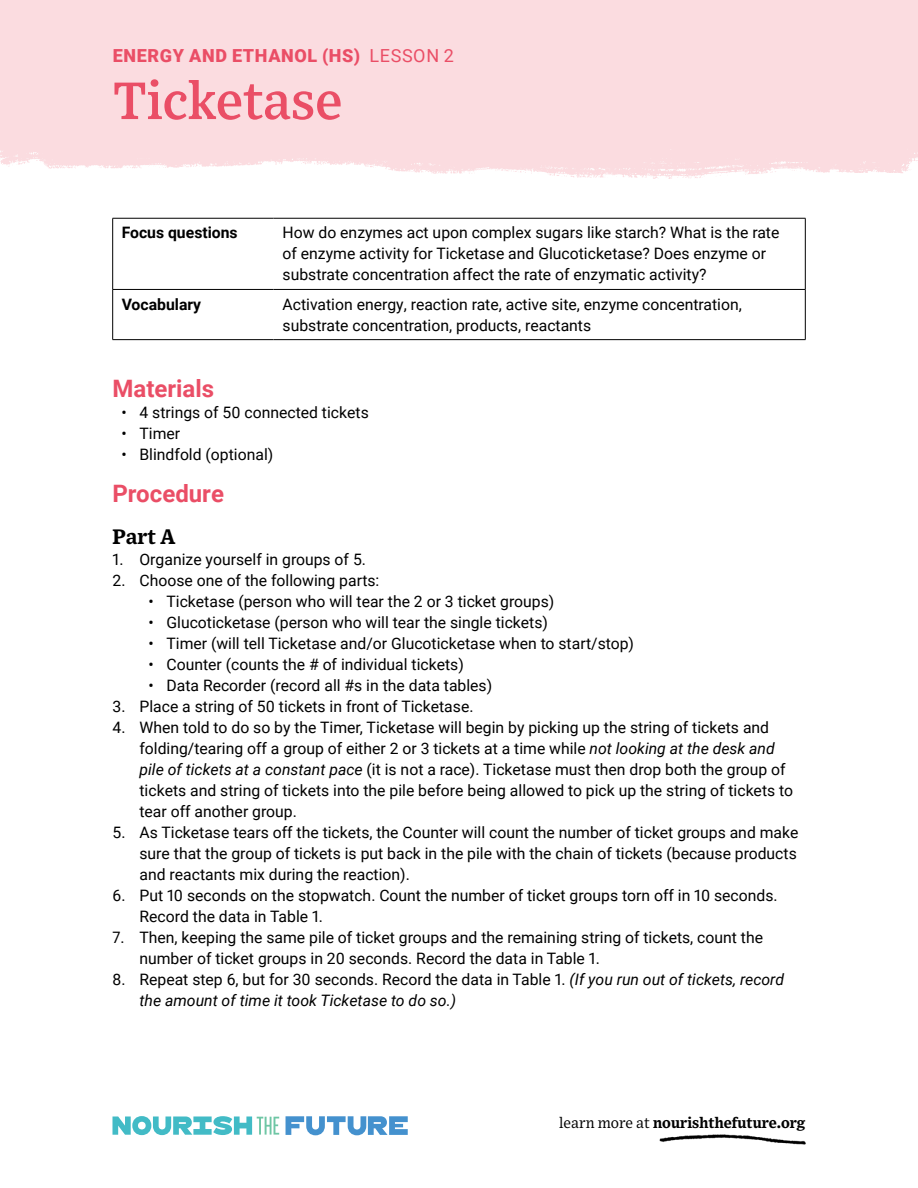
<style>
.page{position:relative;width:918px;height:1188px;background:#fff}
.page>*{position:absolute;margin:0;border:0;box-sizing:border-box;transform-origin:0 0}
.t1{font:500 52.5px "Exchange";letter-spacing:-.01em;color:#ea4e66}
.t2{font:700 24px "Roboto";color:#ea4e66}
.t3{font:700 21px "Exchange";color:#000}
.t4{font:900 18px "Roboto";letter-spacing:.035em;color:#ea4e66}
.t5{font:15.75px/21px "Roboto";color:#000}
.t6{font:italic 15.75px/21px "Roboto";color:#000}
.t7{font:700 15.75px "Roboto";color:#000}
.t8{font:700 15px "Exchange";color:#000}
.s1{font-weight:400}
.s2{font-style:italic}
.s3{font-style:normal}
</style>
<div class="page">
<img style="left:0;top:133px;width:918px;height:45px">
<div style="left:0;top:0;width:918px;height:133px;background:#fbdce0"></div>
<img style="left:659px;top:1134px;width:147px;height:11px">
<svg style="left:112px;top:1116px;width:167px;height:19px"></svg>
<svg style="left:286px;top:1116px;width:122px;height:19px"></svg>
<hr style="left:112px;top:218px;width:162px;height:1px;background:#000">
<hr style="left:112px;top:218px;width:1px;height:71px;background:#000">
<hr style="left:274px;top:218px;width:532px;height:1px;background:#000">
<hr style="left:805px;top:218px;width:1px;height:71px;background:#000">
<hr style="left:112px;top:289px;width:162px;height:1px;background:#000">
<hr style="left:112px;top:290px;width:1px;height:49px;background:#000">
<hr style="left:274px;top:289px;width:532px;height:1px;background:#000">
<hr style="left:805px;top:290px;width:1px;height:49px;background:#000">
<hr style="left:112px;top:339px;width:162px;height:1px;background:#000">
<hr style="left:274px;top:339px;width:532px;height:1px;background:#000">
<p class="t4" style="left:113px;top:43px;width:343px">ENERGY AND ETHANOL (HS) <span class="s1">LESSON 2</span></p>
<h1 class="t1" style="left:112px;top:60px;width:232px">Ticketase</h1>
<p class="t7" style="left:122px;top:222px;width:118px">Focus questions</p>
<p class="t5" style="left:283px;top:222px;width:498px">How do enzymes act upon complex sugars like starch? What is the rate of enzyme activity for Ticketase and Glucoticketase? Does enzyme or substrate concentration affect the rate of enzymatic activity?</p>
<p class="t7" style="left:122px;top:293px;width:81px">Vocabulary</p>
<p class="t5" style="left:283px;top:293px;width:461px">Activation energy, reaction rate, active site, enzyme concentration, substrate concentration, products, reactants</p>
<h2 class="t2" style="left:112px;top:371px;width:103px">Materials</h2>
<p class="t5" style="left:122px;top:401px;width:249px">• 4 strings of 50 connected tickets</p>
<p class="t5" style="left:122px;top:422px;width:60px">• Timer</p>
<p class="t5" style="left:122px;top:443px;width:153px">• Blindfold (optional)</p>
<h2 class="t2" style="left:112px;top:476px;width:113px">Procedure</h2>
<h3 class="t3" style="left:112px;top:520px;width:64px">Part A</h3>
<p class="t5" style="left:112px;top:548px;width:255px">1. Organize yourself in groups of 5.</p>
<p class="t5" style="left:112px;top:569px;width:268px">2. Choose one of the following parts:</p>
<p class="t5" style="left:148px;top:590px;width:407px">• Ticketase (person who will tear the 2 or 3 ticket groups)</p>
<p class="t5" style="left:148px;top:611px;width:401px">• Glucoticketase (person who will tear the single tickets)</p>
<p class="t5" style="left:148px;top:632px;width:487px">• Timer (will tell Ticketase and/or Glucoticketase when to start/stop)</p>
<p class="t5" style="left:148px;top:653px;width:317px">• Counter (counts the # of individual tickets)</p>
<p class="t5" style="left:148px;top:674px;width:345px">• Data Recorder (record all #s in the data tables)</p>
<p class="t5" style="left:112px;top:695px;width:363px">3. Place a string of 50 tickets in front of Ticketase.</p>
<p class="t5" style="left:139px;top:716px;width:655px;text-indent:-27px">4. When told to do so by the Timer, Ticketase will begin by picking up the string of tickets and folding/tearing off a group of either 2 or 3 tickets at a time while <span class="s2">not looking at the desk and pile of tickets at a constant pace</span> (it is not a race). Ticketase must then drop both the group of tickets and string of tickets into the pile before being allowed to pick up the string of tickets to tear off another group.</p>
<p class="t5" style="left:139px;top:821px;width:661px;text-align:justify;text-indent:-27px">5. As Ticketase tears off the tickets, the Counter will count the number of ticket groups and make sure that the group of tickets is put back in the pile with the chain of tickets (because products and reactants mix during the reaction).</p>
<p class="t5" style="left:139px;top:884px;width:640px;text-indent:-27px">6. Put 10 seconds on the stopwatch. Count the number of ticket groups torn off in 10 seconds.<br>Record the data in Table 1.</p>
<p class="t5" style="left:139px;top:926px;width:625px;text-indent:-27px">7. Then, keeping the same pile of ticket groups and the remaining string of tickets, count the number of ticket groups in 20 seconds. Record the data in Table 1.</p>
<p class="t6" style="left:139px;top:968px;width:646px;text-indent:-27px"><span class="s3">8. Repeat step 6, but for 30 seconds. Record the data in Table 1.</span> (If you run out of tickets, record the amount of time it took Ticketase to do so.)</p>
<p class="t8" style="left:559px;top:1111px;width:248px"><span class="s1">learn more at</span> nourishthefuture.org</p>
</div>
